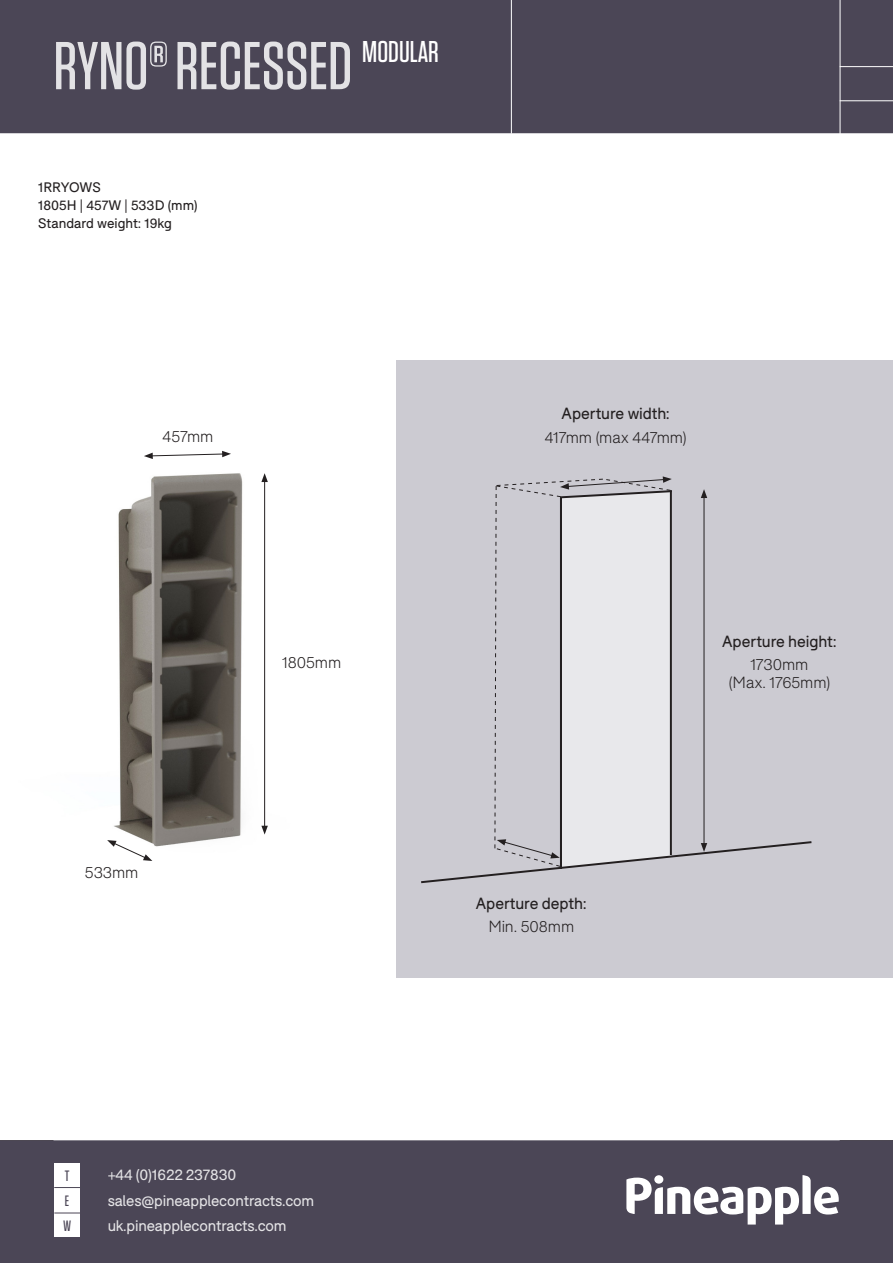
<style>
.page{position:relative;width:893px;height:1263px;background:#fff}
.page>*{position:absolute;margin:0;border:0;box-sizing:border-box;transform-origin:0 0}
.t1{font:500 67.5px "Tungsten";color:#fff}
.body_1_BLACK{font:500 30px "Tungsten";color:#fff}
.FEATURES___OPTIONS_bullets{font:300 15.75px/17.9px "F37 Bolton";letter-spacing:-.01em;color:#231f20;text-align:center}
.FEATURES___OPTIONS_bullets-2{font:15.75px "F37 Bolton";letter-spacing:-.005em;color:#231f20}
.t2{font:15px "F37 Bolton";letter-spacing:-.01em;color:#fff}
.t3{font:500 15px "Tungsten";color:#4b4656}
.t4{font:13.5px "F37 Bolton";color:#231f20}
</style>
<div class="page">
<div style="left:397px;top:361px;width:496px;height:617px;background:#cccbd2"></div>
<div style="left:1px;top:1px;width:891px;height:131px;background:#4b4656"></div>
<div style="left:0;top:0;width:893px;height:133px;border:2px solid #4b4656"></div>
<div style="left:1px;top:1141px;width:891px;height:121px;background:#4b4656"></div>
<div style="left:0;top:1140px;width:893px;height:123px;border:2px solid #4b4656"></div>
<svg style="left:626px;top:1175px;width:213px;height:49px"></svg>
<div style="left:654px;top:1175px;width:9px;height:9px;background:#fff;border-radius:50%"></div>
<div style="left:54px;top:1162px;width:26px;height:25px;background:#fff"></div>
<div style="left:54px;top:1187px;width:26px;height:25px;background:#fff"></div>
<svg style="left:54px;top:1187px;width:26px;height:1px"></svg>
<hr style="left:840px;top:0;width:1px;height:135px;background:#fff">
<hr style="left:840px;top:66px;width:53px;height:1px;background:#fff">
<hr style="left:840px;top:100px;width:53px;height:1px;background:#fff">
<div style="left:54px;top:1212px;width:26px;height:25px;background:#fff"></div>
<svg style="left:54px;top:1212px;width:26px;height:1px"></svg>
<hr style="left:511px;top:0;width:1px;height:134px;background:#fff">
<img style="left:114px;top:450px;width:154px;height:411px">
<svg style="left:144px;top:451px;width:87px;height:8px"></svg>
<svg style="left:107px;top:840px;width:45px;height:21px"></svg>
<hr style="left:264px;top:480px;width:1px;height:348px;background:#231f20">
<svg style="left:261px;top:473px;width:7px;height:9px"></svg>
<svg style="left:261px;top:826px;width:7px;height:8px"></svg>
<svg style="left:421px;top:476px;width:391px;height:408px"></svg>
<h1 class="t1" style="left:53px;top:31px;width:300px">RYNO® RECESSED</h1>
<p class="body_1_BLACK" style="left:362px;top:36px;width:78px">MODULAR</p>
<p class="t4" style="left:38px;top:180px;width:64px">1RRYOWS</p>
<p class="t4" style="left:38px;top:198px;width:161px">1805H | 457W | 533D (mm)</p>
<p class="t4" style="left:38px;top:216px;width:135px">Standard weight: 19kg</p>
<p class="FEATURES___OPTIONS_bullets" style="left:162px;top:427px;width:53px">457mm</p>
<p class="FEATURES___OPTIONS_bullets-2" style="left:562px;top:404px;width:110px">Aperture width:</p>
<p class="FEATURES___OPTIONS_bullets" style="left:545px;top:428px;width:143px">417mm (max 447mm)</p>
<p class="FEATURES___OPTIONS_bullets" style="left:85px;top:863px;width:55px">533mm</p>
<p class="FEATURES___OPTIONS_bullets" style="left:282px;top:654px;width:60px">1805mm</p>
<p class="FEATURES___OPTIONS_bullets-2" style="left:476px;top:894px;width:112px">Aperture depth:</p>
<p class="FEATURES___OPTIONS_bullets" style="left:488px;top:917px;width:87px">Min. 508mm</p>
<p class="FEATURES___OPTIONS_bullets-2" style="left:722px;top:632px;width:116px">Aperture height:</p>
<p class="FEATURES___OPTIONS_bullets" style="left:729px;top:656px;width:103px">1730mm<br>(Max. 1765mm)</p>
<p class="t3" style="left:65px;top:1168px;width:6px">T</p>
<p class="t2" style="left:107px;top:1166px;width:130px">+44 (0)1622 237830</p>
<p class="t3" style="left:65px;top:1193px;width:6px">E</p>
<p class="t2" style="left:107px;top:1191px;width:208px">sales@pineapplecontracts.com</p>
<p class="t3" style="left:63px;top:1218px;width:10px">W</p>
<p class="t2" style="left:107px;top:1217px;width:181px">uk.pineapplecontracts.com</p>
</div>
